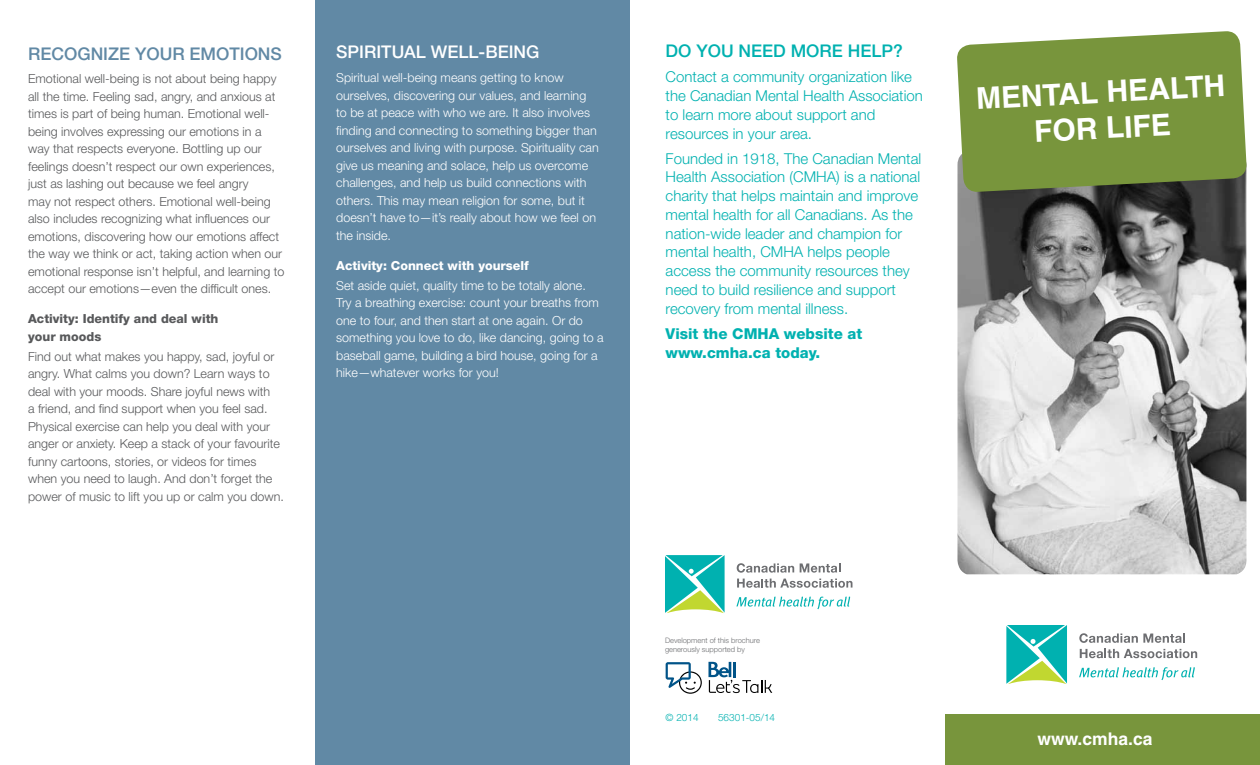
<style>
.page{position:relative;width:1260px;height:765px;background:#fff}
.page>*{position:absolute;margin:0;border:0;box-sizing:border-box;transform-origin:0 0}
.t1{font:700 30px/36px "Helvetica";color:#fff;text-align:center}
.t2{font:500 17.5px "Helvetica Neue LT Std";color:#6189a5}
.t3{font:500 17.5px "Helvetica Neue LT Std";color:#fff}
.t4{font:500 17.5px "Helvetica Neue LT Std";color:#00b1b0}
.t5{font:700 17.5px "Helvetica";color:#fff}
.t6{font:300 15px/18.8px "Helvetica Neue LT Std";color:#00b1b0}
.t7{font:800 15px/18.8px "Helvetica Neue LT Std";color:#00b1b0}
.t8{font:300 12.5px/17.5px "Helvetica Neue LT Std";color:#58595b}
.t9{font:300 12.5px/17.5px "Helvetica Neue LT Std";color:#fff}
.t10{font:800 12.5px/17.5px "Helvetica Neue LT Std";color:#58595b}
.t11{font:800 12.5px "Helvetica Neue LT Std";color:#fff}
.t12{font:300 10px "Helvetica Neue LT Std";color:#00b1b0}
.t13{font:300 7.5px/9px "Helvetica Neue LT Std";color:#6d6e71}
</style>
<div class="page">
<img style="left:958px;top:193px;width:288px;height:381px">
<div style="left:315px;top:0;width:315px;height:765px;background:#6189a5"></div>
<svg style="left:957px;top:31px;width:290px;height:162px;fill:#78953c"></svg>
<svg style="left:665px;top:555px;width:60px;height:58px"></svg>
<svg style="left:737px;top:563px;width:57px;height:10px"></svg>
<svg style="left:800px;top:563px;width:40px;height:10px"></svg>
<svg style="left:737px;top:579px;width:115px;height:9px"></svg>
<svg style="left:736px;top:596px;width:114px;height:13px"></svg>
<svg style="left:708px;top:662px;width:64px;height:31px"></svg>
<hr style="left:733px;top:662px;width:3px;height:15px;background:#005388">
<svg style="left:666px;top:662px;width:36px;height:32px"></svg>
<div style="left:945px;top:715px;width:315px;height:50px;background:#78953c"></div>
<svg style="left:1006px;top:625px;width:61px;height:59px"></svg>
<svg style="left:1079px;top:633px;width:106px;height:10px"></svg>
<svg style="left:1080px;top:649px;width:117px;height:9px"></svg>
<svg style="left:1079px;top:667px;width:116px;height:13px"></svg>
<h2 class="t2" style="left:28px;top:43px;width:255px">RECOGNIZE YOUR EMOTIONS</h2>
<p class="t8" style="left:28px;top:70px;width:258px">Emotional well-being is not about being happy all the time. Feeling sad, angry, and anxious at times is part of being human. Emotional well&shy;being involves expressing our emotions in a way that respects everyone. Bottling up our feelings doesn’t respect our own experiences, just as lashing out because we feel angry<br>may not respect others. Emotional well-being also includes recognizing what influences our emotions, discovering how our emotions affect the way we think or act, taking action when our emotional response isn’t helpful, and learning to accept our emotions—even the difficult ones.</p>
<p class="t10" style="left:28px;top:310px;width:192px">Activity: Identify and deal with your moods</p>
<p class="t8" style="left:28px;top:347px;width:257px">Find out what makes you happy, sad, joyful or angry. What calms you down? Learn ways to deal with your moods. Share joyful news with<br>a friend, and find support when you feel sad.<br>Physical exercise can help you deal with your anger or anxiety. Keep a stack of your favourite funny cartoons, stories, or videos for times when you need to laugh. And don’t forget the power of music to lift you up or calm you down.</p>
<h2 class="t3" style="left:336px;top:42px;width:205px">SPIRITUAL WELL-BEING</h2>
<p class="t9" style="left:336px;top:69px;width:264px">Spiritual well-being means getting to know ourselves, discovering our values, and learning to be at peace with who we are. It also involves finding and connecting to something bigger than ourselves and living with purpose. Spirituality can give us meaning and solace, help us overcome challenges, and help us build connections with others. This may mean religion for some, but it doesn’t have to—it’s really about how we feel on the inside.</p>
<p class="t11" style="left:336px;top:258px;width:194px">Activity: Connect with yourself</p>
<p class="t9" style="left:336px;top:276px;width:269px">Set aside quiet, quality time to be totally alone.<br>Try a breathing exercise: count your breaths from one to four, and then start at one again. Or do something you love to do, like dancing, going to a baseball game, building a bird house, going for a hike—whatever works for you!</p>
<h2 class="t4" style="left:666px;top:41px;width:239px">DO YOU NEED MORE HELP?</h2>
<p class="t6" style="left:666px;top:67px;width:259px">Contact a community organization like the Canadian Mental Health Association to learn more about support and resources in your area.</p>
<p class="t6" style="left:666px;top:149px;width:257px">Founded in 1918, The Canadian Mental Health Association (CMHA) is a national charity that helps maintain and improve mental health for all Canadians. As the nation-wide leader and champion for mental health, CMHA helps people access the community resources they need to build resilience and support recovery from mental illness.</p>
<p class="t7" style="left:666px;top:324px;width:198px">Visit the CMHA website at www.cmha.ca today.</p>
<h1 class="t1" style="left:975px;top:80px;width:251px;rotate:-3deg">MENTAL HEALTH<br>FOR LIFE</h1>
<p class="t13" style="left:665px;top:635px;width:97px">Development of this brochure generously supported by</p>
<p class="t12" style="left:666px;top:711px;width:35px">© 2014</p>
<p class="t12" style="left:718px;top:711px;width:59px">56301-05/14</p>
<h2 class="t5" style="left:1038px;top:728px;width:117px">www.cmha.ca</h2>
</div>
